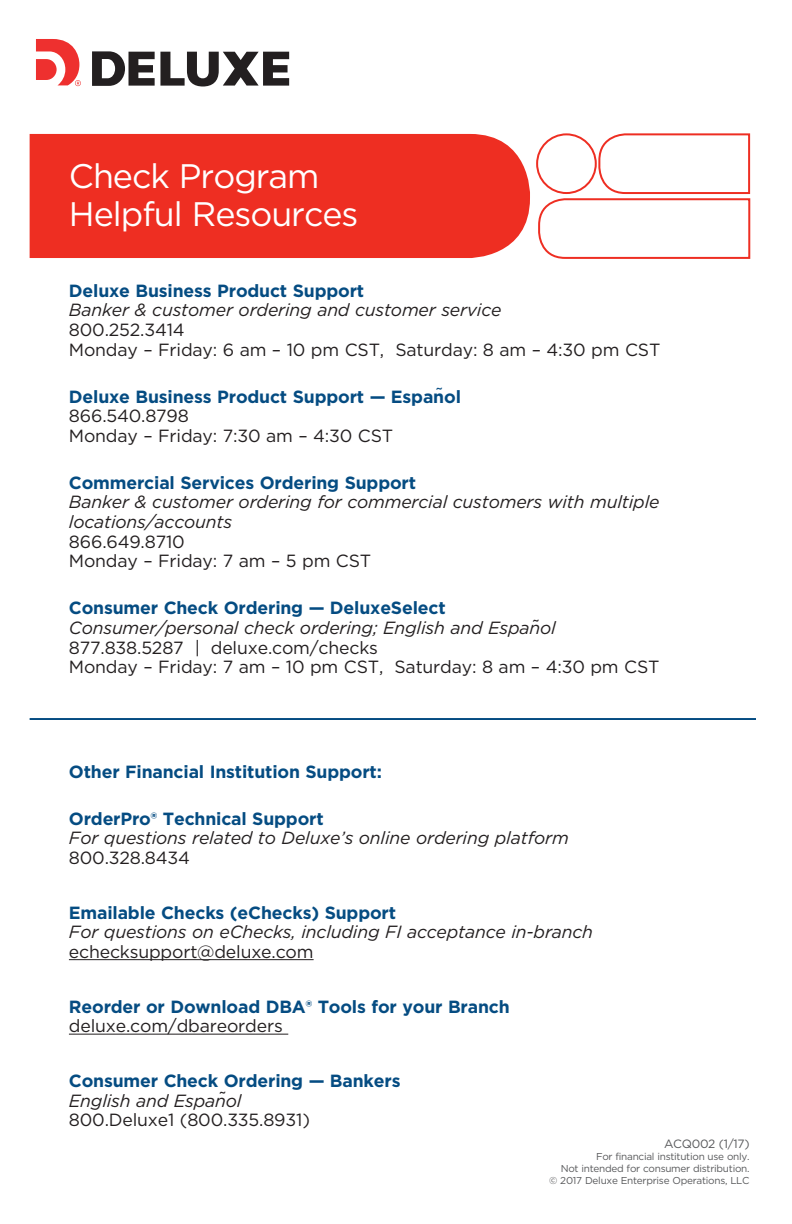
<style>
.page{position:relative;width:792px;height:1224px;background:#fff}
.page>*{position:absolute;margin:0;border:0;box-sizing:border-box;transform-origin:0 0}
.t1{font:34px/38px "Gotham";letter-spacing:-.03em;color:#fff}
.t2{font:17.6px/19.6px "Gotham";letter-spacing:-.01em;color:#231f20}
.t3{font:700 17.6px "Gotham";letter-spacing:-.01em;color:#054c82}
.t4{font:italic 17.6px/19.6px "Gotham";letter-spacing:-.01em;color:#231f20}
.t5{font:17.6px "Gotham";color:#054c82}
.t6{font:12px "Gotham";letter-spacing:-.025em;color:#57585a}
.t7{font:10px/12px "Gotham";letter-spacing:-.025em;color:#57585a;text-align:right}
</style>
<div class="page">
<svg style="left:537px;top:133px;width:214px;height:126px"></svg>
<div style="left:537px;top:134px;width:59px;height:59px;background:#fff;border-radius:50%"></div>
<div style="left:536px;top:133px;width:61px;height:61px;border:2px solid #ee2e22;border-radius:50%"></div>
<div style="left:30px;top:134px;width:500px;height:124px;background:#ee2e22"></div>
<svg style="left:92px;top:51px;width:197px;height:36px"></svg>
<svg style="left:36px;top:39px;width:45px;height:47px"></svg>
<hr style="left:69px;top:959px;width:245px;height:1px;background:#231f20">
<hr style="left:69px;top:1034px;width:219px;height:1px;background:#231f20">
<hr style="left:30px;top:718px;width:726px;height:2px;background:#054c82">
<h1 class="t1" style="left:69px;top:156px;width:291px">Check Program<br>Helpful Resources</h1>
<p class="t3" style="left:69px;top:279px;width:297px">Deluxe Business Product Support</p>
<p class="t4" style="left:69px;top:300px;width:434px">Banker &amp; customer ordering and customer service</p>
<p class="t2" style="left:69px;top:320px;width:593px">800.252.3414<br>Monday – Friday: 6 am – 10 pm CST, Saturday: 8 am – 4:30 pm CST</p>
<p class="t3" style="left:69px;top:385px;width:394px">Deluxe Business Product Support — Espanol</p>
<p class="t2" style="left:69px;top:406px;width:326px">866.540.8798<br>Monday – Friday: 7:30 am – 4:30 CST</p>
<p class="t3" style="left:69px;top:471px;width:349px">Commercial Services Ordering Support</p>
<p class="t4" style="left:69px;top:492px;width:592px">Banker &amp; customer ordering for commercial customers with multiple locations/accounts</p>
<p class="t2" style="left:69px;top:531px;width:304px">866.649.8710<br>Monday – Friday: 7 am – 5 pm CST</p>
<p class="t3" style="left:69px;top:596px;width:378px">Consumer Check Ordering — DeluxeSelect</p>
<p class="t4" style="left:69px;top:618px;width:488px">Consumer/personal check ordering; English and Espanol</p>
<p class="t2" style="left:69px;top:637px;width:592px">877.838.5287 | deluxe.com/checks<br>Monday – Friday: 7 am – 10 pm CST, Saturday: 8 am – 4:30 pm CST</p>
<p class="t5" style="left:435px;top:377px;width:10px">~</p>
<p class="t2" style="left:532px;top:610px;width:10px">~</p>
<p class="t3" style="left:69px;top:760px;width:315px">Other Financial Institution Support:</p>
<p class="t3" style="left:69px;top:807px;width:256px">OrderPro® Technical Support</p>
<p class="t4" style="left:69px;top:828px;width:501px">For questions related to Deluxe’s online ordering platform</p>
<p class="t2" style="left:69px;top:847px;width:123px">800.328.8434</p>
<p class="t3" style="left:69px;top:901px;width:329px">Emailable Checks (eChecks) Support</p>
<p class="t4" style="left:69px;top:922px;width:526px">For questions on eChecks, including FI acceptance in-branch</p>
<p class="t2" style="left:69px;top:941px;width:246px">echecksupport@deluxe.com</p>
<p class="t3" style="left:69px;top:995px;width:442px">Reorder or Download DBA® Tools for your Branch</p>
<p class="t2" style="left:69px;top:1016px;width:215px">deluxe.com/dbareorders</p>
<p class="t3" style="left:69px;top:1069px;width:333px">Consumer Check Ordering — Bankers</p>
<p class="t4" style="left:69px;top:1090px;width:174px">English and Espanol</p>
<p class="t2" style="left:69px;top:1110px;width:243px">800.Deluxe1 (800.335.8931)</p>
<p class="t2" style="left:218px;top:1082px;width:10px">~</p>
<p class="t6" style="left:664px;top:1136px;width:87px">ACQ002 (1/17)</p>
<p class="t7" style="left:549px;top:1150px;width:202px">For financial institution use only.<br>Not intended for consumer distribution.<br>© 2017 Deluxe Enterprise Operations, LLC</p>
</div>
